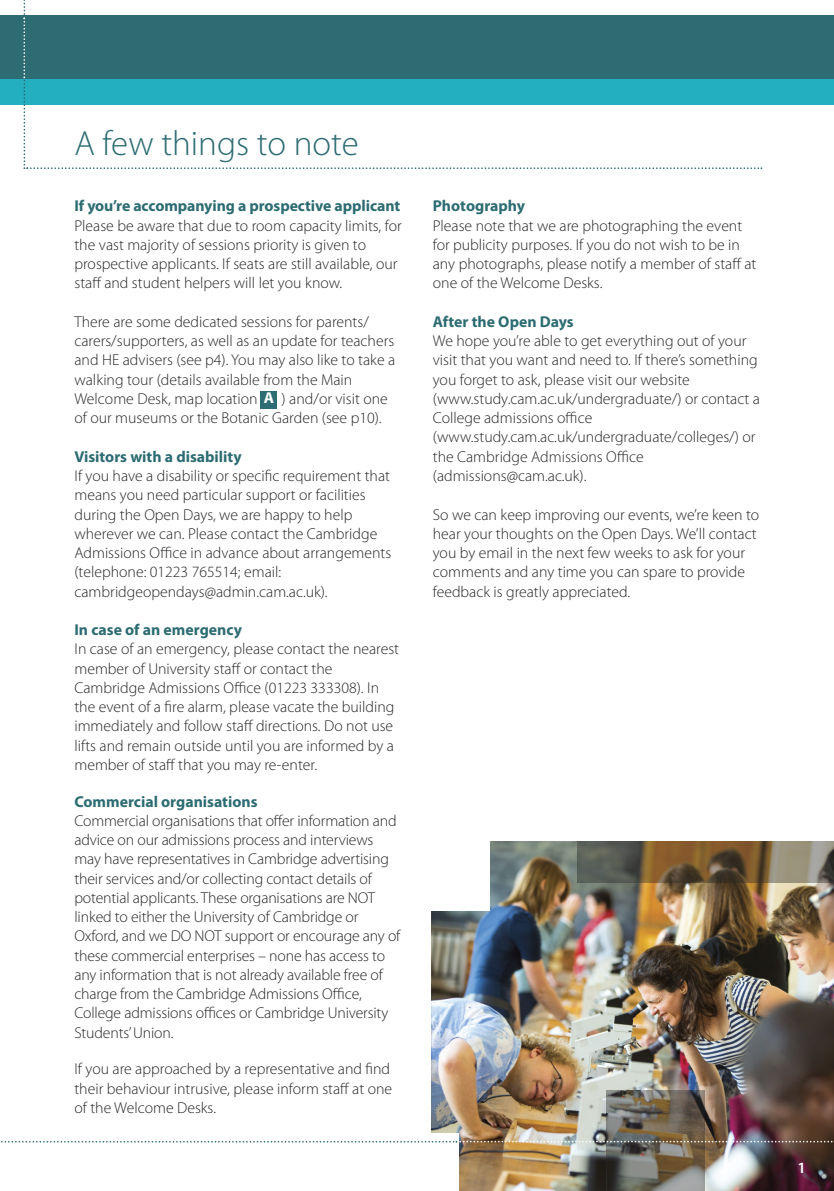
<style>
.page{position:relative;width:834px;height:1191px;background:#fff}
.page>*{position:absolute;margin:0;border:0;box-sizing:border-box;transform-origin:0 0}
.t1{font:300 35px "Myriad Pro";color:#2c6c72}
.t2{font:300 15.75px/19.2px "Myriad Pro";color:#272627}
.t3{font:700 15.75px "Myriad Pro";color:#2c6c72}
.t4{font:600 15.75px "Myriad Pro";color:#fff}
.s1{font-weight:700;color:#fff}
</style>
<div class="page">
<img style="left:432px;top:841px;width:401px;height:350px">
<div style="left:0;top:73px;width:833px;height:31px;background:#23afbf"></div>
<div style="left:0;top:15px;width:833px;height:64px;background:#2c6c72"></div>
<div style="left:260px;top:391px;width:17px;height:17px;background:#2c6c72"></div>
<div style="left:417px;top:840px;width:72px;height:71px;background:#fff"></div>
<div style="left:308px;top:1133px;width:151px;height:58px;background:#fff"></div>
<img style="left:577px;top:841px;width:256px;height:41px">
<img style="left:606px;top:1090px;width:98px;height:101px">
<svg style="left:1px;top:1140px;width:832px;height:2px"></svg>
<svg style="left:23px;top:0;width:739px;height:169px"></svg>
<h1 class="t1" style="left:74px;top:130px;width:286px">A few things to note</h1>
<p class="t3" style="left:74px;top:200px;width:327px">If you’re accompanying a prospective applicant</p>
<p class="t2" style="left:74px;top:217px;width:329px">Please be aware that due to room capacity limits, for the vast majority of sessions priority is given to prospective applicants. If seats are still available, our staff and student helpers will let you know.</p>
<p class="t2" style="left:74px;top:313px;width:322px">There are some dedicated sessions for parents/ carers/supporters, as well as an update for teachers and HE advisers (see p4). You may also like to take a walking tour (details available from the Main Welcome Desk, map location <span class="s1">A</span></p>
<p class="t2" style="left:74px;top:390px;width:315px;text-indent:207px">) and/or visit one of our museums or the Botanic Garden (see p10).</p>
<p class="t3" style="left:74px;top:450px;width:169px">Visitors with a disability</p>
<p class="t2" style="left:74px;top:467px;width:318px">If you have a disability or specific requirement that means you need particular support or facilities during the Open Days, we are happy to help wherever we can. Please contact the Cambridge Admissions Office in advance about arrangements (telephone: 01223 765514; email: cambridgeopendays@admin.cam.ac.uk).</p>
<p class="t3" style="left:74px;top:624px;width:169px">In case of an emergency</p>
<p class="t2" style="left:74px;top:640px;width:326px">In case of an emergency, please contact the nearest member of University staff or contact the Cambridge Admissions Office (01223 333308). In the event of a fire alarm, please vacate the building immediately and follow staff directions. Do not use lifts and remain outside until you are informed by a member of staff that you may re-enter.</p>
<p class="t3" style="left:74px;top:795px;width:184px">Commercial organisations</p>
<p class="t2" style="left:74px;top:812px;width:327px">Commercial organisations that offer information and advice on our admissions process and interviews may have representatives in Cambridge advertising their services and/or collecting contact details of potential applicants. These organisations are NOT linked to either the University of Cambridge or Oxford, and we DO NOT support or encourage any of these commercial enterprises – none has access to any information that is not already available free of charge from the Cambridge Admissions Office, College admissions offices or Cambridge University Students’Union.</p>
<p class="t2" style="left:74px;top:1060px;width:319px">If you are approached by a representative and find their behaviour intrusive, please inform staff at one of the Welcome Desks.</p>
<p class="t3" style="left:433px;top:200px;width:94px">Photography</p>
<p class="t2" style="left:433px;top:217px;width:325px">Please note that we are photographing the event for publicity purposes. If you do not wish to be in any photographs, please notify a member of staff at one of the Welcome Desks.</p>
<p class="t3" style="left:433px;top:316px;width:142px">After the Open Days</p>
<p class="t2" style="left:433px;top:332px;width:329px">We hope you’re able to get everything out of your visit that you want and need to. If there’s something you forget to ask, please visit our website (www.study.cam.ac.uk/undergraduate/) or contact a College admissions office (www.study.cam.ac.uk/undergraduate/colleges/) or the Cambridge Admissions Office (admissions@cam.ac.uk).</p>
<p class="t2" style="left:433px;top:506px;width:328px">So we can keep improving our events, we’re keen to hear your thoughts on the Open Days. We’ll contact you by email in the next few weeks to ask for your comments and any time you can spare to provide feedback is greatly appreciated.</p>
<p class="t4" style="left:797px;top:1161px;width:10px">1</p>
</div>
